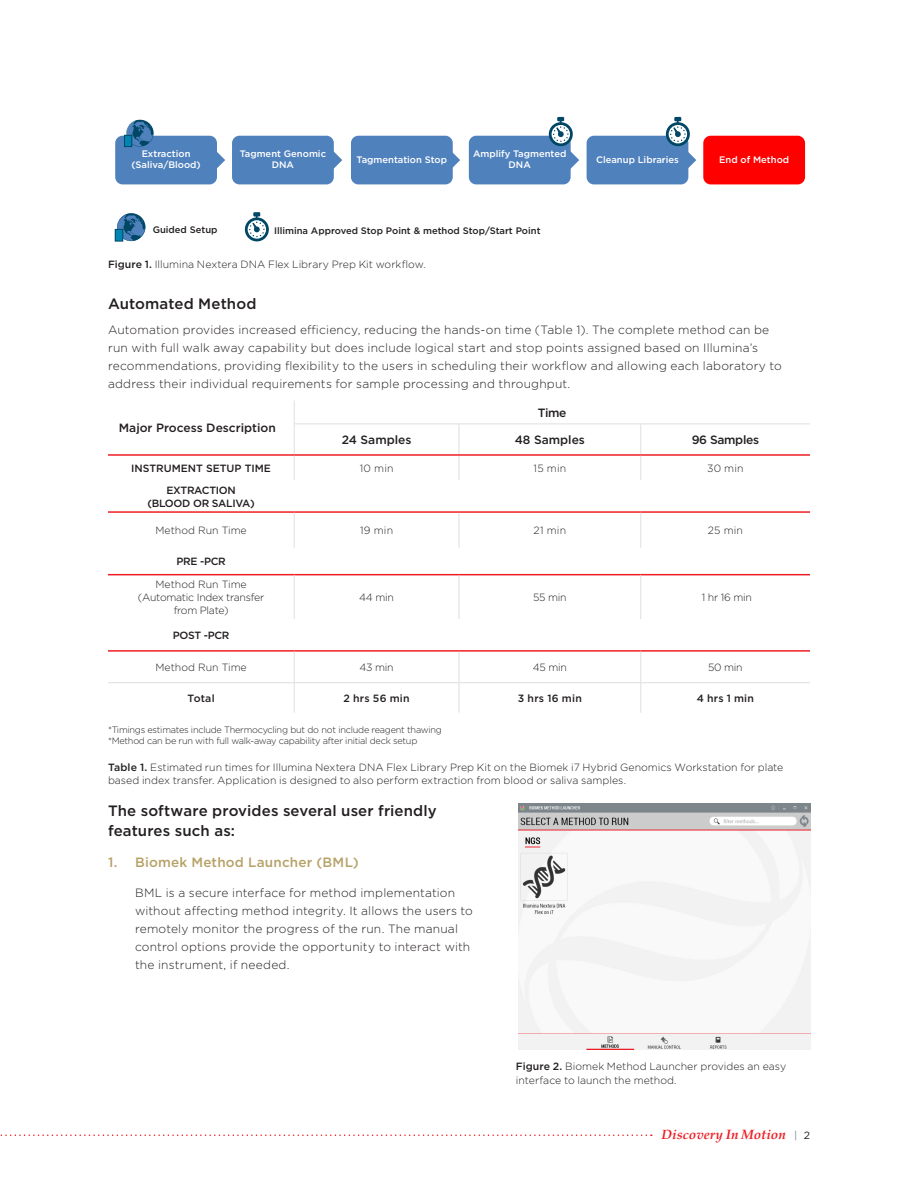
<style>
.page{position:relative;width:918px;height:1188px;background:#fff}
.page>*{position:absolute;margin:0;border:0;box-sizing:border-box;transform-origin:0 0}
.Doc_-_Body{font:500 15px/19.5px "Gotham";letter-spacing:.005em;color:#231f20}
.Doc_-_Header{font:500 15px "Gotham";letter-spacing:.01em;color:#231f20}
.t1{font:500 13.5px "Gotham";letter-spacing:.015em;color:#b6a268}
.t2{font:italic 700 13.5px "Palatino";color:#ee1d23}
.Doc_-_Body-2{font:300 12px/18px "Gotham";letter-spacing:.015em;color:#231f20}
.Doc_-_Subheader{font:300 12px/18px "Gotham";letter-spacing:.015em;color:#231f20}
.header_table{font:500 12px "Gotham";color:#231f20}
.header_table-2{font:500 12px "Gotham";letter-spacing:-.025em;color:#231f20}
.Doc_-_Table_-_Cell_B{font:300 10.5px/13.5px "Gotham";color:#231f20}
.Doc_-_Table_-_Cell_B-2{font:300 10.5px/12.6px "Gotham";letter-spacing:-.025em;color:#231f20;text-align:center}
.Doc_-_Table_-_Cell_B-3{font:500 10.5px/12.6px "Gotham";letter-spacing:-.025em;color:#231f20;text-align:center}
.body_table{font:500 10.5px "Gotham";letter-spacing:.025em;color:#231f20}
.body_table-2{font:300 10.5px "Gotham";letter-spacing:.02em;color:#231f20}
.Doc_-_Table_-_Cell_B-4{font:500 10.5px "Gotham";color:#231f20}
.t3{font:500 9.45px/11.2px "Gotham";color:#fff;text-align:center}
.t4{font:500 9.45px "Gotham";color:#231f20}
.Doc_-_Table_-_Cell_B-5{font:300 9.15px/10.9px "Gotham";letter-spacing:-.025em;color:#231f20}
.s1{font-weight:500}
.s2{color:#fff}
.s3{font-family:"Gotham";font-weight:400;font-style:normal;font-size:10.5px;color:#7e868d}
.s4{font-family:"Gotham";font-weight:400;font-style:normal;font-size:10.5px;color:#231f20}
</style>
<div class="page">
<svg style="left:0;top:1134px;width:652px;height:2px"></svg>
<svg style="left:245px;top:212px;width:24px;height:30px"></svg>
<svg style="left:117px;top:213px;width:28px;height:28px"></svg>
<div style="left:115px;top:229px;width:8px;height:12px;background:#0084b2"></div>
<div style="left:115px;top:229px;width:8px;height:12px;border:1px solid #004766"></div>
<div style="left:703px;top:136px;width:102px;height:48px;background:#f00;border-radius:7px"></div>
<div style="left:115px;top:136px;width:102px;height:48px;background:#4f81bd;border-radius:7px"></div>
<svg style="left:217px;top:152px;width:8px;height:16px"></svg>
<div style="left:232px;top:136px;width:102px;height:48px;background:#4f81bd;border-radius:7px"></div>
<svg style="left:333px;top:150px;width:9px;height:20px"></svg>
<div style="left:351px;top:136px;width:102px;height:48px;background:#4f81bd;border-radius:7px"></div>
<svg style="left:452px;top:150px;width:8px;height:20px"></svg>
<div style="left:469px;top:136px;width:102px;height:48px;background:#4f81bd;border-radius:7px"></div>
<div style="left:587px;top:136px;width:101px;height:48px;background:#4f81bd;border-radius:7px"></div>
<svg style="left:549px;top:117px;width:30px;height:53px"></svg>
<svg style="left:666px;top:117px;width:30px;height:53px"></svg>
<svg style="left:126px;top:120px;width:28px;height:27px"></svg>
<div style="left:124px;top:135px;width:8px;height:12px;background:#0084b2"></div>
<div style="left:124px;top:135px;width:8px;height:12px;border:1px solid #004766"></div>
<img style="left:518px;top:804px;width:293px;height:245px">
<svg style="left:108px;top:456px;width:702px;height:226px"></svg>
<hr style="left:108px;top:511px;width:186px;height:2px;background:#ee1d23">
<hr style="left:294px;top:511px;width:165px;height:2px;background:#ee1d23">
<hr style="left:459px;top:511px;width:182px;height:2px;background:#ee1d23">
<hr style="left:641px;top:511px;width:169px;height:2px;background:#ee1d23">
<hr style="left:108px;top:574px;width:186px;height:1px;background:#ee1d23">
<hr style="left:294px;top:574px;width:165px;height:1px;background:#ee1d23">
<hr style="left:459px;top:574px;width:182px;height:1px;background:#ee1d23">
<hr style="left:641px;top:574px;width:169px;height:1px;background:#ee1d23">
<hr style="left:108px;top:650px;width:186px;height:2px;background:#ee1d23">
<hr style="left:294px;top:650px;width:165px;height:2px;background:#ee1d23">
<hr style="left:459px;top:650px;width:182px;height:2px;background:#ee1d23">
<hr style="left:641px;top:650px;width:169px;height:2px;background:#ee1d23">
<hr style="left:294px;top:424px;width:165px;height:1px;background:#dedfe1">
<hr style="left:459px;top:424px;width:1px;height:30px;background:#dedfe1">
<hr style="left:640px;top:424px;width:1px;height:30px;background:#dedfe1">
<hr style="left:459px;top:424px;width:182px;height:1px;background:#dedfe1">
<hr style="left:641px;top:424px;width:169px;height:1px;background:#dedfe1">
<svg style="left:294px;top:401px;width:1px;height:23px"></svg>
<hr style="left:294px;top:424px;width:1px;height:30px;background:#dedfe1">
<svg style="left:294px;top:456px;width:1px;height:24px"></svg>
<svg style="left:459px;top:456px;width:1px;height:24px"></svg>
<svg style="left:640px;top:456px;width:1px;height:24px"></svg>
<hr style="left:294px;top:513px;width:1px;height:35px;background:#dedfe1">
<hr style="left:459px;top:513px;width:1px;height:35px;background:#dedfe1">
<hr style="left:640px;top:513px;width:1px;height:35px;background:#dedfe1">
<hr style="left:294px;top:575px;width:1px;height:44px;background:#dedfe1">
<hr style="left:459px;top:575px;width:1px;height:44px;background:#dedfe1">
<hr style="left:640px;top:575px;width:1px;height:44px;background:#dedfe1">
<hr style="left:294px;top:652px;width:1px;height:30px;background:#dedfe1">
<hr style="left:459px;top:652px;width:1px;height:30px;background:#dedfe1">
<hr style="left:640px;top:652px;width:1px;height:30px;background:#dedfe1">
<hr style="left:294px;top:683px;width:1px;height:30px;background:#dedfe1">
<hr style="left:459px;top:683px;width:1px;height:30px;background:#dedfe1">
<hr style="left:640px;top:683px;width:1px;height:30px;background:#dedfe1">
<hr style="left:108px;top:682px;width:186px;height:1px;background:#dedfe1">
<hr style="left:294px;top:682px;width:165px;height:1px;background:#dedfe1">
<hr style="left:459px;top:682px;width:182px;height:1px;background:#dedfe1">
<hr style="left:641px;top:682px;width:169px;height:1px;background:#dedfe1">
<hr style="left:108px;top:454px;width:186px;height:2px;background:#ee1d23">
<hr style="left:294px;top:454px;width:165px;height:2px;background:#ee1d23">
<hr style="left:459px;top:454px;width:182px;height:2px;background:#ee1d23">
<hr style="left:641px;top:454px;width:169px;height:2px;background:#ee1d23">
<p class="t3" style="left:131px;top:148px;width:71px">Extraction (Saliva/Blood)</p>
<p class="t3" style="left:240px;top:148px;width:88px">Tagment Genomic<br>DNA</p>
<p class="t3" style="left:357px;top:154px;width:92px">Tagmentation Stop</p>
<p class="t3" style="left:473px;top:148px;width:95px">Amplify Tagmented<br>DNA</p>
<p class="t3" style="left:596px;top:154px;width:84px">Cleanup Libraries</p>
<p class="t4" style="left:153px;top:224px;width:66px">Guided Setup</p>
<p class="t4" style="left:274px;top:225px;width:268px">Illimina Approved Stop Point &amp; method Stop/Start Point</p>
<p class="Doc_-_Table_-_Cell_B" style="left:108px;top:258px;width:319px"><span class="s1">Figure 1.</span> Illumina Nextera DNA Flex Library Prep Kit workflow.</p>
<p class="t3" style="left:719px;top:154px;width:72px">End of Method</p>
<p class="Doc_-_Header" style="left:108px;top:294px;width:150px">Automated Method</p>
<p class="Doc_-_Body-2" style="left:108px;top:320px;width:675px">Automation provides increased efficiency, reducing the hands-on time (Table 1). The complete method can be run with full walk away capability but does include logical start and stop points assigned based on Illumina’s recommendations, providing flexibility to the users in scheduling their workflow and allowing each laboratory to address their individual requirements for sample processing and throughput.</p>
<p class="header_table" style="left:119px;top:420px;width:166px">Major Process Description<span class="s2">n</span></p>
<p class="header_table" style="left:538px;top:405px;width:30px">Time</p>
<p class="header_table" style="left:342px;top:432px;width:71px">24 Samples</p>
<p class="header_table" style="left:515px;top:432px;width:72px">48 Samples</p>
<p class="header_table-2" style="left:692px;top:432px;width:69px">96 Samples</p>
<p class="Doc_-_Table_-_Cell_B-4" style="left:131px;top:461px;width:141px">INSTRUMENT SETUP TIME</p>
<p class="body_table-2" style="left:360px;top:461px;width:35px">10 min</p>
<p class="body_table-2" style="left:534px;top:461px;width:34px">15 min</p>
<p class="body_table-2" style="left:707px;top:461px;width:38px">30 min</p>
<p class="Doc_-_Table_-_Cell_B-3" style="left:148px;top:484px;width:109px">EXTRACTION (BLOOD OR SALIVA)</p>
<p class="Doc_-_Table_-_Cell_B" style="left:155px;top:523px;width:93px">Method Run Time</p>
<p class="body_table-2" style="left:360px;top:524px;width:35px">19 min</p>
<p class="body_table-2" style="left:534px;top:524px;width:34px">21 min</p>
<p class="body_table-2" style="left:708px;top:524px;width:37px">25 min</p>
<p class="Doc_-_Table_-_Cell_B-3" style="left:176px;top:555px;width:51px">PRE -PCR</p>
<p class="Doc_-_Table_-_Cell_B-2" style="left:138px;top:578px;width:128px">Method Run Time (Automatic Index transfer from Plate)</p>
<p class="Doc_-_Table_-_Cell_B" style="left:359px;top:590px;width:36px">44 min</p>
<p class="Doc_-_Table_-_Cell_B" style="left:533px;top:590px;width:35px">55 min</p>
<p class="Doc_-_Table_-_Cell_B" style="left:702px;top:590px;width:52px">1 hr 16 min</p>
<p class="Doc_-_Table_-_Cell_B-3" style="left:173px;top:629px;width:58px">POST -PCR</p>
<p class="Doc_-_Table_-_Cell_B" style="left:155px;top:660px;width:93px">Method Run Time</p>
<p class="Doc_-_Table_-_Cell_B" style="left:360px;top:660px;width:36px">43 min</p>
<p class="Doc_-_Table_-_Cell_B" style="left:533px;top:660px;width:36px">45 min</p>
<p class="Doc_-_Table_-_Cell_B" style="left:708px;top:660px;width:36px">50 min</p>
<p class="body_table" style="left:188px;top:691px;width:29px">Total</p>
<p class="body_table" style="left:344px;top:691px;width:68px">2 hrs 56 min</p>
<p class="body_table" style="left:518px;top:691px;width:65px">3 hrs 16 min</p>
<p class="body_table" style="left:697px;top:691px;width:59px">4 hrs 1 min</p>
<p class="Doc_-_Table_-_Cell_B-5" style="left:108px;top:724px;width:336px">*Timings estimates include Thermocycling but do not include reagent thawing *Method can be run with full walk-away capability after initial deck setup</p>
<p class="Doc_-_Table_-_Cell_B" style="left:108px;top:760px;width:677px"><span class="s1">Table 1.</span> Estimated run times for Illumina Nextera DNA Flex Library Prep Kit on the Biomek i7 Hybrid Genomics Workstation for plate based index transfer. Application is designed to also perform extraction from blood or saliva samples.</p>
<p class="Doc_-_Body" style="left:108px;top:801px;width:330px">The software provides several user friendly features such as:</p>
<p class="t1" style="left:108px;top:854px;width:252px">1. Biomek Method Launcher (BML)</p>
<p class="Doc_-_Subheader" style="left:135px;top:883px;width:339px">BML is a secure interface for method implementation without affecting method integrity. It allows the users to remotely monitor the progress of the run. The manual control options provide the opportunity to interact with the instrument, if needed.</p>
<p class="Doc_-_Table_-_Cell_B" style="left:516px;top:1060px;width:272px"><span class="s1">Figure 2.</span> Biomek Method Launcher provides an easy interface to launch the method.</p>
<p class="t2" style="left:662px;top:1123px;width:150px">Discovery In Motion <span class="s3">|</span> <span class="s4">2</span></p>
</div>
